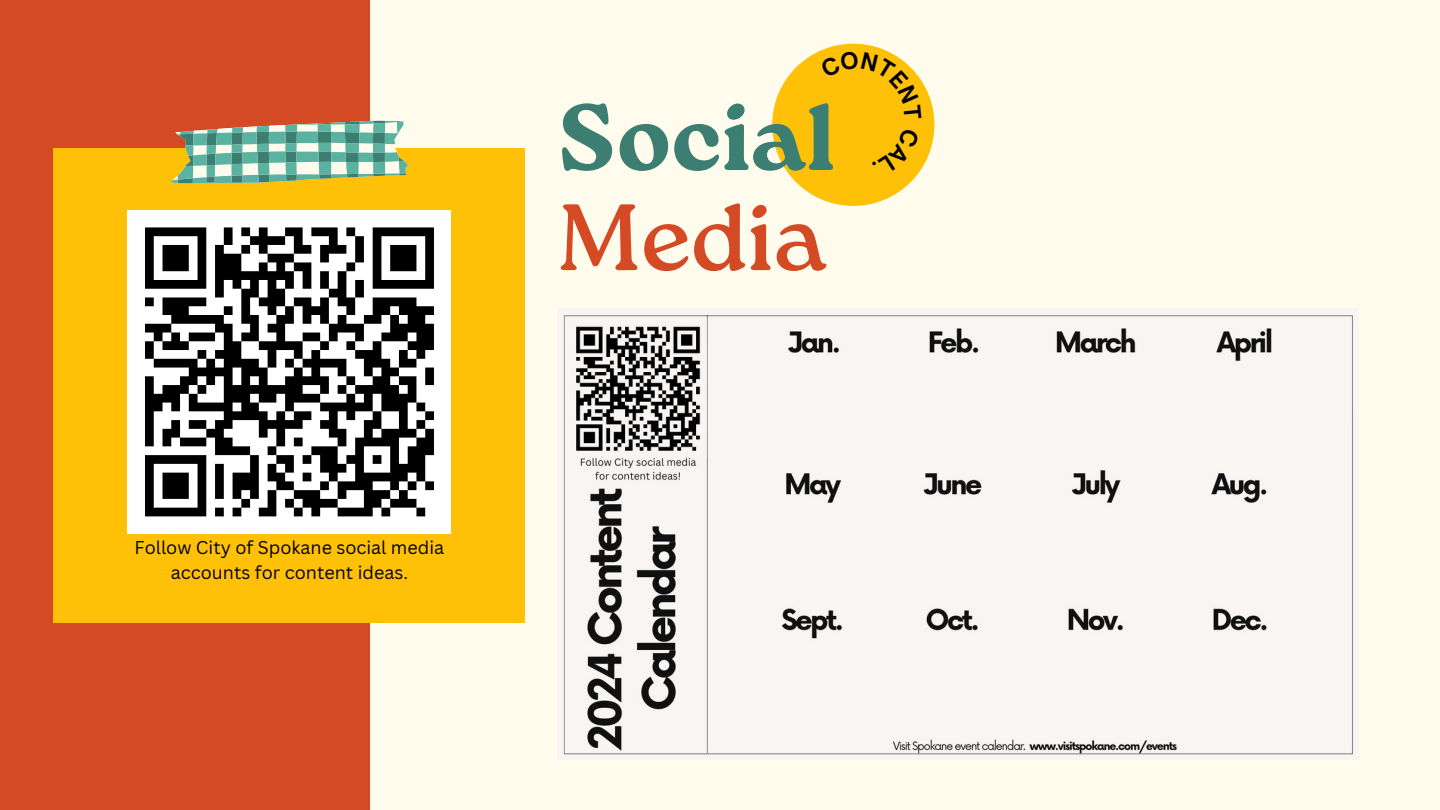
<style>
.page{position:relative;width:1440px;height:810px;background:#d34a24}
.page>*{position:absolute;margin:0;border:0;box-sizing:border-box;transform-origin:0 0}
.t1{font:94px "Roca One Bl";color:#3c7f72}
.t2{font:94px "Roca One";color:#d34a24}
.t3{font:18px/24.8px "Canva Sans";color:#000;text-align:center}
</style>
<div class="page">
<div style="left:370px;top:0;width:1070px;height:810px;background:#fffbed"></div>
<div style="left:772px;top:44px;width:162px;height:162px;background:#ffc107;border-radius:50%"></div>
<img style="left:563px;top:314px;width:792px;height:441px">
<div style="left:54px;top:149px;width:471px;height:474px;background:#ffc107"></div>
<div style="left:127px;top:210px;width:324px;height:324px;background:#fff"></div>
<svg style="left:145px;top:227px;width:289px;height:290px"></svg>
<svg style="left:171px;top:121px;width:237px;height:62px"></svg>
<svg style="left:887px;top:51px;width:35px;height:31px"></svg>
<p class="t3" style="left:135px;top:534px;width:311px">Follow City of Spokane social media accounts for content ideas.</p>
<p class="t1" style="left:557px;top:83px;width:280px">Social</p>
<p class="t2" style="left:557px;top:183px;width:271px">Media</p>
</div>
